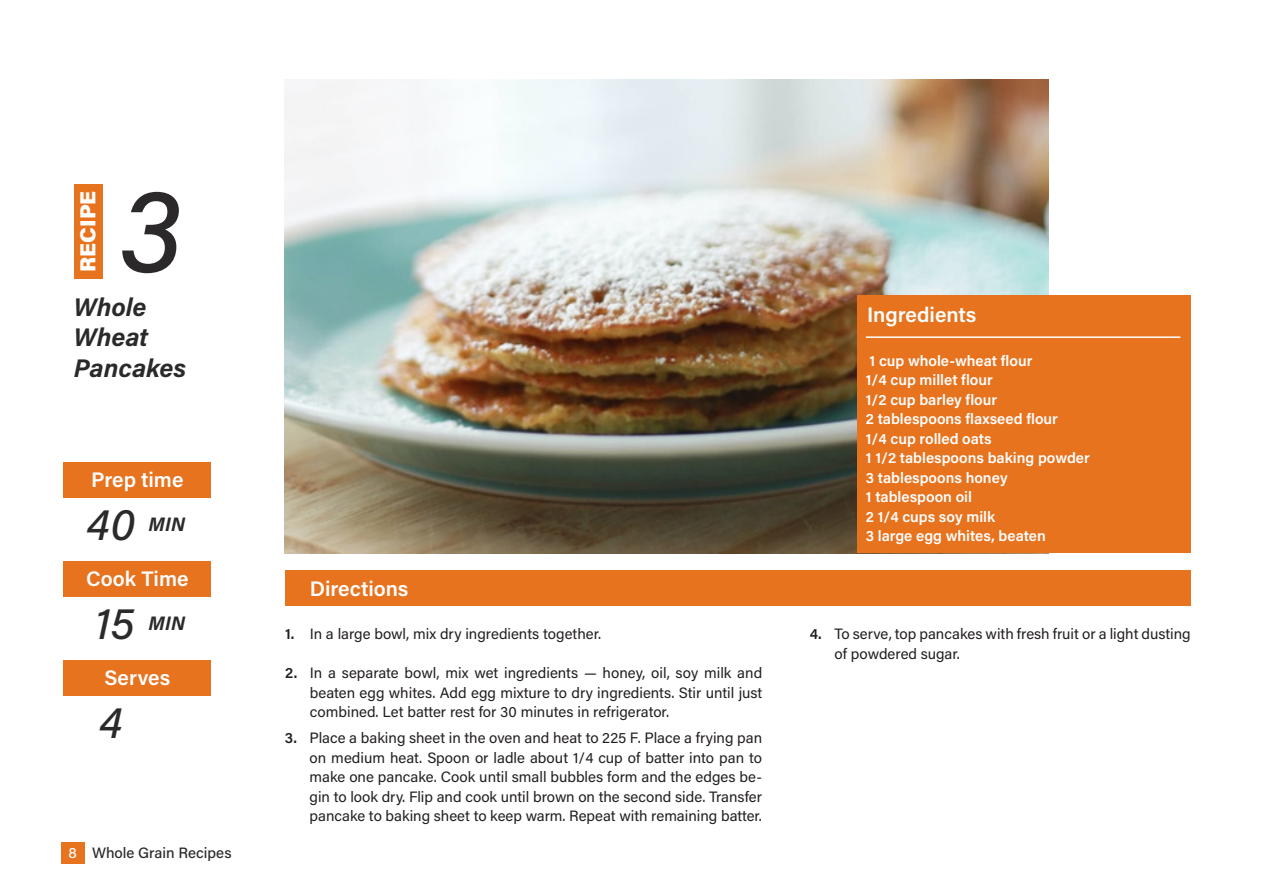
<style>
.page{position:relative;width:1263px;height:893px;background:#fff}
.page>*{position:absolute;margin:0;border:0;box-sizing:border-box;transform-origin:0 0}
.t1{font:italic 500 120px "Acumin Pro";color:#2b292a}
.t2{font:italic 500 45px "Acumin Pro";color:#2b292a}
.t3{font:italic 700 25.5px/30.6px "Acumin Pro";color:#2b292a}
.t4{font:900 21.75px "Acumin Pro";color:#fff}
.Sub_Title{font:600 21px "Acumin Pro";color:#fff}
.t5{font:italic 700 19.5px "Acumin Pro";letter-spacing:.005em;color:#2b292a}
.Body_Text{font:15px/19.5px "Acumin Pro";color:#231f20;text-align:justify}
.t6{font:600 15px "Acumin Pro";color:#fff}
.t7{font:500 15px "Acumin Pro";color:#2b292a}
.t8{font:600 15px "Acumin Pro";color:#231f20}
.s1{color:#fff}
</style>
<div class="page">
<div style="left:64px;top:462px;width:147px;height:35px;background:#e7731f"></div>
<div style="left:64px;top:561px;width:147px;height:36px;background:#e7731f"></div>
<div style="left:64px;top:660px;width:147px;height:36px;background:#e7731f"></div>
<div style="left:285px;top:571px;width:906px;height:35px;background:#e7731f"></div>
<img style="left:285px;top:80px;width:763px;height:473px">
<div style="left:61px;top:842px;width:24px;height:21px;background:#e7731f"></div>
<div style="left:857px;top:296px;width:334px;height:257px;background:#e7731f"></div>
<hr style="left:866px;top:336px;width:314px;height:2px;background:#fff">
<div style="left:74px;top:184px;width:28px;height:95px;background:#e7731f"></div>
<p class="t4" style="left:72px;top:272px;width:83px;rotate:-90deg">RECIPE</p>
<p class="t1" style="left:120px;top:146px;width:63px">3</p>
<p class="t3" style="left:74px;top:290px;width:114px">Whole<br>Wheat<br>Pancakes</p>
<p class="Sub_Title" style="left:91px;top:465px;width:94px">Prep time</p>
<p class="t2" style="left:86px;top:493px;width:51px">40</p>
<p class="t5" style="left:149px;top:511px;width:38px">MIN</p>
<p class="Sub_Title" style="left:86px;top:564px;width:104px">Cook Time</p>
<p class="t2" style="left:95px;top:592px;width:40px">15</p>
<p class="t5" style="left:149px;top:610px;width:38px">MIN</p>
<p class="Sub_Title" style="left:104px;top:663px;width:67px">Serves</p>
<p class="t2" style="left:99px;top:691px;width:25px">4</p>
<p class="t7" style="left:69px;top:842px;width:165px"><span class="s1">8</span> Whole Grain Recipes</p>
<p class="Sub_Title" style="left:867px;top:300px;width:111px">Ingredients</p>
<p class="t6" style="left:869px;top:350px;width:164px">1 cup whole-wheat flour</p>
<p class="t6" style="left:866px;top:370px;width:128px">1/4 cup millet flour</p>
<p class="t6" style="left:866px;top:389px;width:133px">1/2 cup barley flour</p>
<p class="t6" style="left:866px;top:409px;width:194px">2 tablespoons flaxseed flour</p>
<p class="t6" style="left:866px;top:428px;width:127px">1/4 cup rolled oats</p>
<p class="t6" style="left:866px;top:448px;width:225px">1 1/2 tablespoons baking powder</p>
<p class="t6" style="left:866px;top:467px;width:143px">3 tablespoons honey</p>
<p class="t6" style="left:866px;top:487px;width:108px">1 tablespoon oil</p>
<p class="t6" style="left:866px;top:506px;width:131px">2 1/4 cups soy milk</p>
<p class="t6" style="left:866px;top:526px;width:181px">3 large egg whites, beaten</p>
<p class="Sub_Title" style="left:310px;top:574px;width:100px">Directions</p>
<p class="t8" style="left:285px;top:624px;width:11px">1.</p>
<p class="Body_Text" style="left:310px;top:624px;width:293px">In a large bowl, mix dry ingredients together.</p>
<p class="t8" style="left:810px;top:624px;width:13px">4.</p>
<p class="Body_Text" style="left:834px;top:624px;width:358px">To serve, top pancakes with fresh fruit or a light dusting of powdered sugar.</p>
<p class="t8" style="left:285px;top:662px;width:14px">2.</p>
<p class="Body_Text" style="left:310px;top:662px;width:454px">In a separate bowl, mix wet ingredients — honey, oil, soy milk and beaten egg whites. Add egg mixture to dry ingredients. Stir until just combined. Let batter rest for 30 minutes in refrigerator.</p>
<p class="t8" style="left:285px;top:727px;width:13px">3.</p>
<p class="Body_Text" style="left:310px;top:727px;width:454px">Place a baking sheet in the oven and heat to 225 F. Place a frying pan on medium heat. Spoon or ladle about 1/4 cup of batter into pan to make one pancake. Cook until small bubbles form and the edges be&shy;gin to look dry. Flip and cook until brown on the second side. Transfer pancake to baking sheet to keep warm. Repeat with remaining batter.</p>
</div>
